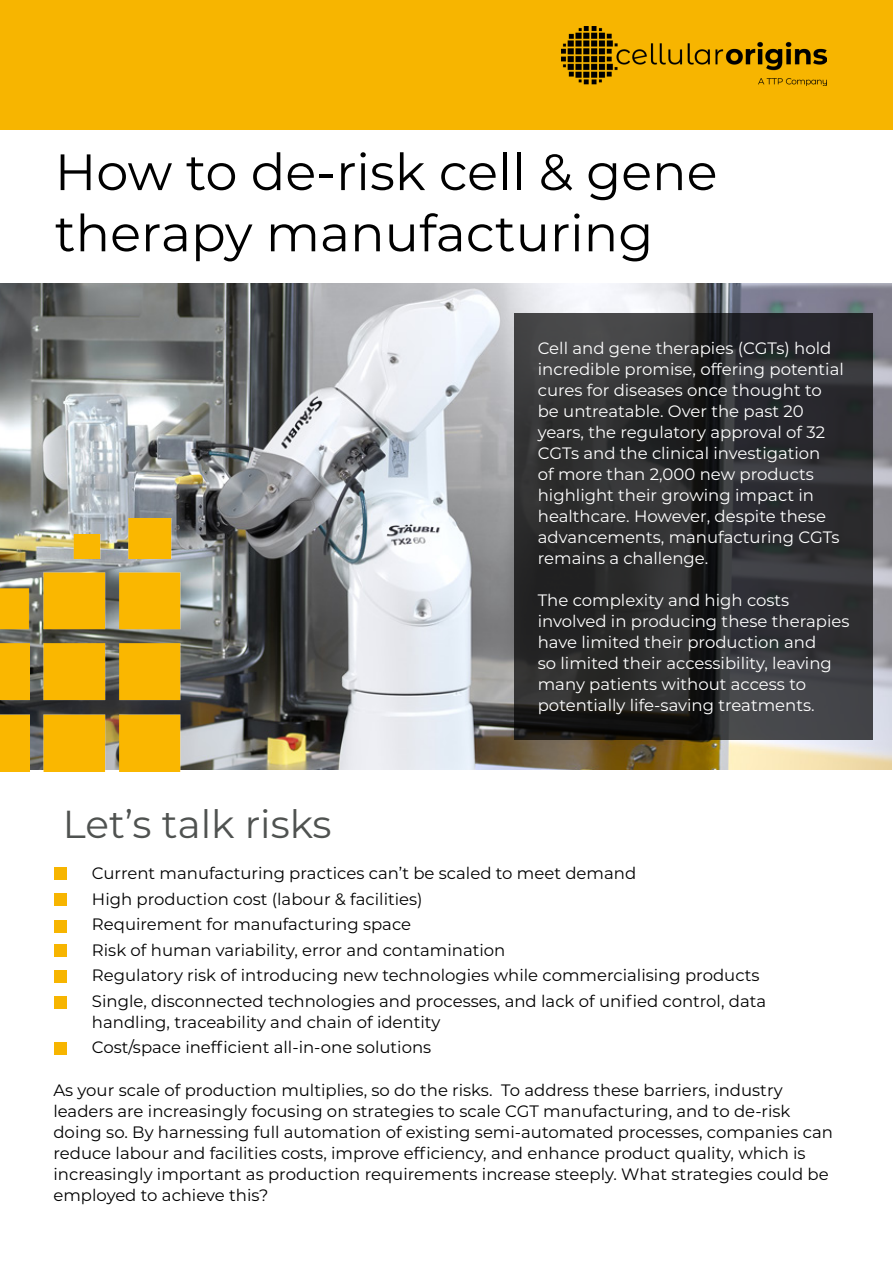
<style>
.page{position:relative;width:893px;height:1263px;background:#fff}
.page>*{position:absolute;margin:0;border:0;box-sizing:border-box;transform-origin:0 0}
.t1{font:51px/61.2px "Montserrat";color:#000}
.t2{font:39px "Montserrat";color:#4f5250}
.t3{font:16.5px/21px "Montserrat";color:#000}
.t4{font:16.5px/21px "Montserrat";color:#fff}
</style>
<div class="page">
<div style="left:0;top:0;width:893px;height:129px;background:#f7b500"></div>
<img style="left:0;top:283px;width:892px;height:486px">
<img style="left:0;top:518px;width:180px;height:253px">
<img style="left:561px;top:26px;width:265px;height:60px">
<div style="left:55px;top:868px;width:12px;height:12px;background:#f7b500"></div>
<div style="left:55px;top:893px;width:12px;height:12px;background:#f7b500"></div>
<div style="left:55px;top:920px;width:12px;height:12px;background:#f7b500"></div>
<div style="left:55px;top:944px;width:12px;height:12px;background:#f7b500"></div>
<div style="left:54px;top:970px;width:12px;height:12px;background:#f7b500"></div>
<div style="left:55px;top:996px;width:12px;height:12px;background:#f7b500"></div>
<div style="left:54px;top:1042px;width:13px;height:12px;background:#f7b500"></div>
<svg style="left:514px;top:314px;width:358px;height:426px;background:#2d2e30"></svg>
<p class="t1" style="left:55px;top:140px;width:664px">How to de-risk cell &amp; gene therapy manufacturing</p>
<p class="t2" style="left:63px;top:798px;width:270px">Let’s talk risks</p>
<p class="t4" style="left:538px;top:337px;width:308px">Cell and gene therapies (CGTs) hold incredible promise, offering potential cures for diseases once thought to be untreatable. Over the past 20 years, the regulatory approval of 32<br>CGTs and the clinical investigation<br>of more than 2,000 new products highlight their growing impact in healthcare. However, despite these advancements, manufacturing CGTs remains a challenge.</p>
<p class="t4" style="left:538px;top:589px;width:313px">The complexity and high costs involved in producing these therapies have limited their production and<br>so limited their accessibility, leaving many patients without access to potentially life-saving treatments.</p>
<p class="t3" style="left:92px;top:862px;width:546px">Current manufacturing practices can’t be scaled to meet demand</p>
<p class="t3" style="left:92px;top:888px;width:332px">High production cost (labour &amp; facilities)</p>
<p class="t3" style="left:92px;top:913px;width:321px">Requirement for manufacturing space</p>
<p class="t3" style="left:92px;top:939px;width:415px">Risk of human variability, error and contamination</p>
<p class="t3" style="left:92px;top:964px;width:669px">Regulatory risk of introducing new technologies while commercialising products</p>
<p class="t3" style="left:92px;top:990px;width:676px">Single, disconnected technologies and processes, and lack of unified control, data handling, traceability and chain of identity</p>
<p class="t3" style="left:92px;top:1036px;width:341px">Cost/space inefficient all-in-one solutions</p>
<p class="t3" style="left:53px;top:1079px;width:781px">As your scale of production multiplies, so do the risks. To address these barriers, industry leaders are increasingly focusing on strategies to scale CGT manufacturing, and to de-risk doing so. By harnessing full automation of existing semi-automated processes, companies can reduce labour and facilities costs, improve efficiency, and enhance product quality, which is increasingly important as production requirements increase steeply. What strategies could be employed to achieve this?</p>
</div>
